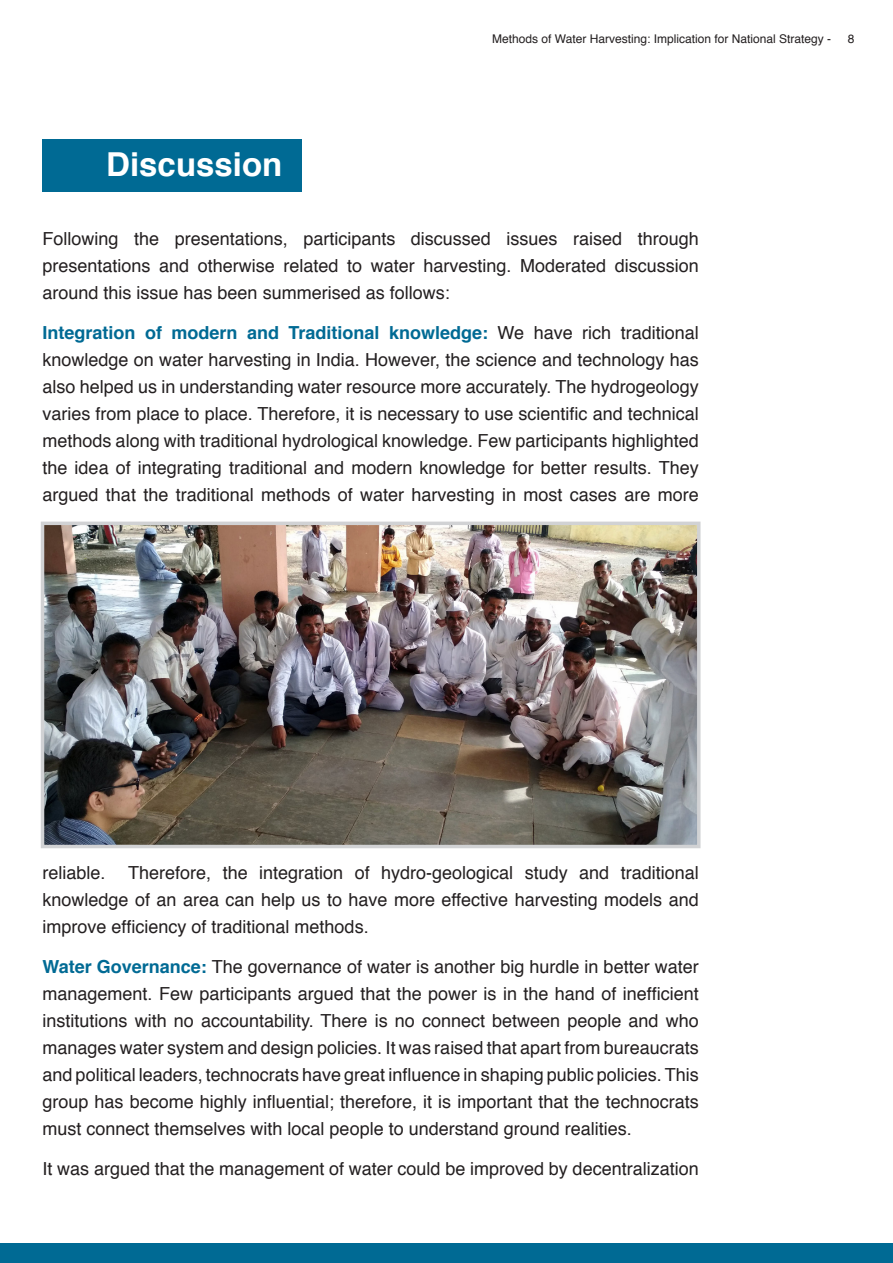
<style>
.page{position:relative;width:893px;height:1263px;background:#fff}
.page>*{position:absolute;margin:0;border:0;box-sizing:border-box;transform-origin:0 0}
.t1{font:700 33px "Helvetica";color:#fff}
.t2{font:18px/27px "Helvetica";color:#231f20;text-align:justify}
.t3{font:12px "Helvetica";color:#231f20}
.s1{font-weight:700;color:#006a94}
</style>
<div class="page">
<div style="left:0;top:1244px;width:893px;height:19px;background:#006a94"></div>
<div style="left:43px;top:140px;width:259px;height:52px;background:#006a94"></div>
<img style="left:45px;top:526px;width:651px;height:318px">
<div style="left:41px;top:522px;width:659px;height:326px;border:3px solid #d1d2d4"></div>
<p class="t1" style="left:106px;top:138px;width:178px">Discussion</p>
<p class="t3" style="left:492px;top:29px;width:341px">Methods of Water Harvesting: Implication for National Strategy -</p>
<p class="t3" style="left:848px;top:29px;width:8px">8</p>
<p class="t2" style="left:43px;top:226px;width:658px">Following the presentations, participants discussed issues raised through presentations and otherwise related to water harvesting. Moderated discussion around this issue has been summerised as follows:</p>
<p class="t2" style="left:43px;top:320px;width:658px"><span class="s1">Integration of modern and Traditional knowledge:</span> We have rich traditional knowledge on water harvesting in India. However, the science and technology has also helped us in understanding water resource more accurately. The hydrogeology varies from place to place. Therefore, it is necessary to use scientific and technical methods along with traditional hydrological knowledge. Few participants highlighted the idea of integrating traditional and modern knowledge for better results. They argued that the traditional methods of water harvesting in most cases are more</p>
<p class="t2" style="left:43px;top:860px;width:658px;text-indent:86px">Therefore, the integration of hydro-geological study and traditional knowledge of an area can help us to have more effective harvesting models and improve efficiency of traditional methods.</p>
<p class="t2" style="left:43px;top:953px;width:658px"><span class="s1">Water Governance:</span> The governance of water is another big hurdle in better water management. Few participants argued that the power is in the hand of inefficient institutions with no accountability. There is no connect between people and who manages water system and design policies. It was raised that apart from bureaucrats and political leaders, technocrats have great influence in shaping public policies. This group has become highly influential; therefore, it is important that the technocrats must connect themselves with local people to understand ground realities.</p>
<p class="t2" style="left:43px;top:1155px;width:658px">It was argued that the management of water could be improved by decentralization</p>
<p class="t2" style="left:43px;top:860px;width:65px">reliable.</p>
</div>
